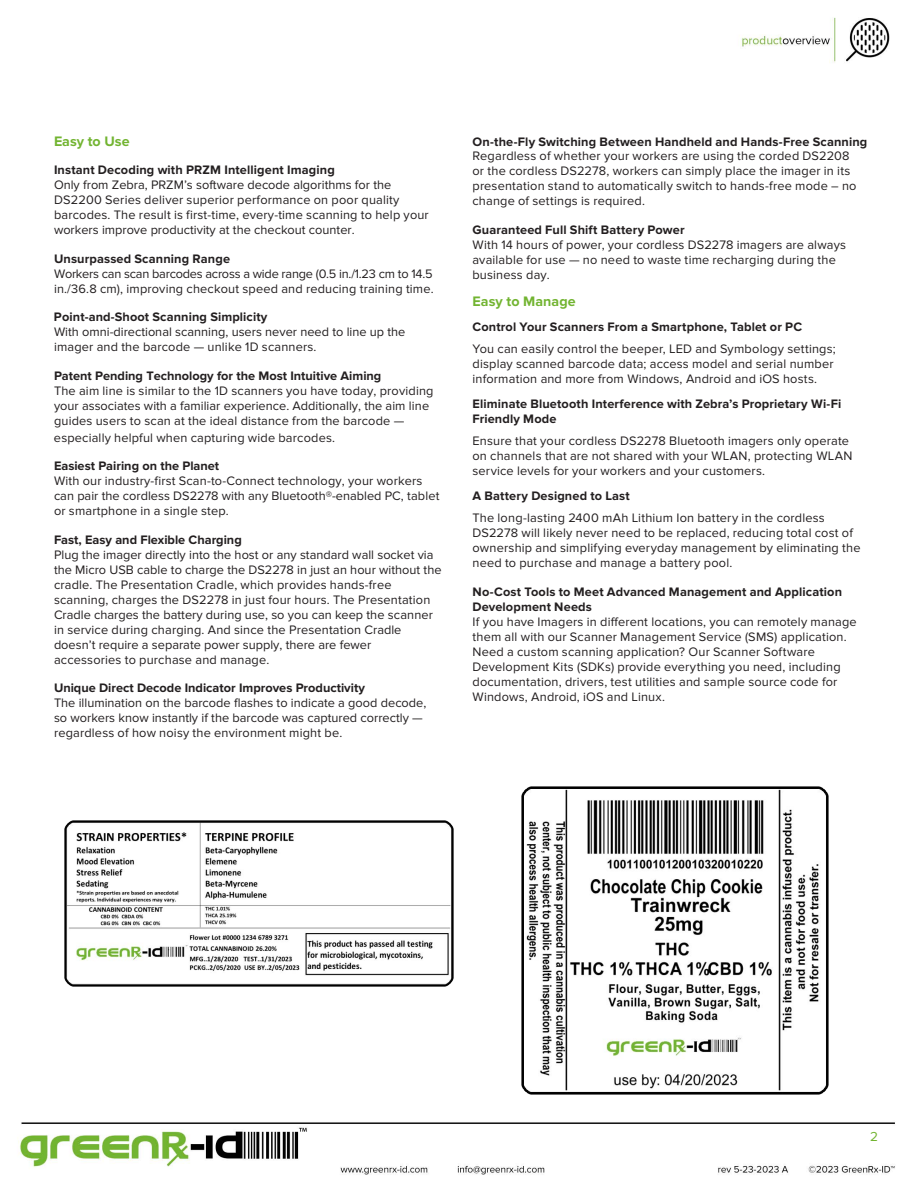
<style>
.page{position:relative;width:918px;height:1188px;background:#fff}
.page>*{position:absolute;margin:0;border:0;box-sizing:border-box;transform-origin:0 0}
.Body{font:700 14.25px "Proxima Nova";color:#72b431}
.Zebra_Product_Descri{font:700 14.25px "Proxima Nova";color:#72b431}
.t1{font:13.5px "Proxima Nova";color:#72b431}
.Zebra_Product_Descri-2{font:12.75px/15px "Proxima Nova";letter-spacing:.015em;color:#231f20}
.Body-2{font:12.75px/15px "Proxima Nova";letter-spacing:.015em;color:#231f20}
.Body-3{font:700 12.75px/15px "Proxima Nova";letter-spacing:.01em;color:#231f20}
.s1{font-weight:700}
</style>
<div class="page">
<img style="left:18px;top:17px;width:877px;height:1158px">
<img style="left:65px;top:821px;width:388px;height:165px">
<img style="left:521px;top:787px;width:308px;height:308px">
<p class="Zebra_Product_Descri" style="left:54px;top:133px;width:77px">Easy to Use</p>
<p class="Zebra_Product_Descri-2" style="left:54px;top:162px;width:376px"><span class="s1">Instant Decoding with PRZM Intelligent Imaging<br></span>Only from Zebra, PRZM’s software decode algorithms for the DS2200 Series deliver superior performance on poor quality barcodes. The result is first-time, every-time scanning to help your workers improve productivity at the checkout counter.</p>
<p class="Zebra_Product_Descri-2" style="left:54px;top:251px;width:381px"><span class="s1">Unsurpassed Scanning Range<br></span>Workers can scan barcodes across a wide range (0.5 in./1.23 cm to 14.5 in./36.8 cm), improving checkout speed and reducing training time.</p>
<p class="Zebra_Product_Descri-2" style="left:54px;top:309px;width:353px"><span class="s1">Point-and-Shoot Scanning Simplicity<br></span>With omni-directional scanning, users never need to line up the imager and the barcode — unlike 1D scanners.</p>
<p class="Zebra_Product_Descri-2" style="left:54px;top:368px;width:381px"><span class="s1">Patent Pending Technology for the Most Intuitive Aiming<br></span>The aim line is similar to the 1D scanners you have today, providing your associates with a familiar experience. Additionally, the aim line guides users to scan at the ideal distance from the barcode —</p>
<p class="Zebra_Product_Descri-2" style="left:54px;top:430px;width:283px">especially helpful when capturing wide barcodes.</p>
<p class="Zebra_Product_Descri-2" style="left:54px;top:459px;width:387px"><span class="s1">Easiest Pairing on the Planet<br></span>With our industry-first Scan-to-Connect technology, your workers can pair the cordless DS2278 with any Bluetooth®-enabled PC, tablet or smartphone in a single step.</p>
<p class="Zebra_Product_Descri-2" style="left:54px;top:532px;width:389px"><span class="s1">Fast, Easy and Flexible Charging<br></span>Plug the imager directly into the host or any standard wall socket via the Micro USB cable to charge the DS2278 in just an hour without the cradle. The Presentation Cradle, which provides hands-free scanning, charges the DS2278 in just four hours. The Presentation Cradle charges the battery during use, so you can keep the scanner in service during charging. And since the Presentation Cradle doesn’t require a separate power supply, there are fewer accessories to purchase and manage.</p>
<p class="Zebra_Product_Descri-2" style="left:54px;top:681px;width:374px"><span class="s1">Unique Direct Decode Indicator Improves Productivity<br></span>The illumination on the barcode flashes to indicate a good decode, so workers know instantly if the barcode was captured correctly — regardless of how noisy the environment might be.</p>
<p class="Body-2" style="left:472px;top:135px;width:396px"><span class="s1">On-the-Fly Switching Between Handheld and Hands-Free Scanning </span>Regardless of whether your workers are using the corded DS2208<br>or the cordless DS2278, workers can simply place the imager in its presentation stand to automatically switch to hands-free mode – no change of settings is required.</p>
<p class="Body-2" style="left:473px;top:222px;width:375px"><span class="s1">Guaranteed Full Shift Battery Power<br></span>With 14 hours of power, your cordless DS2278 imagers are always available for use — no need to waste time recharging during the business day.</p>
<p class="Body" style="left:473px;top:293px;width:105px">Easy to Manage</p>
<p class="Body-2" style="left:473px;top:316px;width:365px;line-height:21.8px"><span class="s1">Control Your Scanners From a Smartphone, Tablet or PC<br></span>You can easily control the beeper, LED and Symbology settings;</p>
<p class="Body-2" style="left:473px;top:357px;width:363px">display scanned barcode data; access model and serial number information and more from Windows, Android and iOS hosts.</p>
<p class="Body-3" style="left:473px;top:397px;width:370px">Eliminate Bluetooth Interference with Zebra’s Proprietary Wi-Fi<br>Friendly Mode</p>
<p class="Body-2" style="left:473px;top:434px;width:381px">Ensure that your cordless DS2278 Bluetooth imagers only operate on channels that are not shared with your WLAN, protecting WLAN service levels for your workers and your customers.</p>
<p class="Body-2" style="left:472px;top:485px;width:354px;line-height:21.8px"><span class="s1">A Battery Designed to Last<br></span>The long-lasting 2400 mAh Lithium Ion battery in the cordless</p>
<p class="Body-2" style="left:472px;top:526px;width:390px">DS2278 will likely never need to be replaced, reducing total cost of ownership and simplifying everyday management by eliminating the need to purchase and manage a battery pool.</p>
<p class="Body-2" style="left:472px;top:584px;width:386px"><span class="s1">No-Cost Tools to Meet Advanced Management and Application Development Needs<br></span>If you have Imagers in different locations, you can remotely manage them all with our Scanner Management Service (SMS) application.<br>Need a custom scanning application? Our Scanner Software Development Kits (SDKs) provide everything you need, including documentation, drivers, test utilities and sample source code for Windows, Android, iOS and Linux.</p>
<p class="t1" style="left:870px;top:1129px;width:9px">2</p>
</div>
